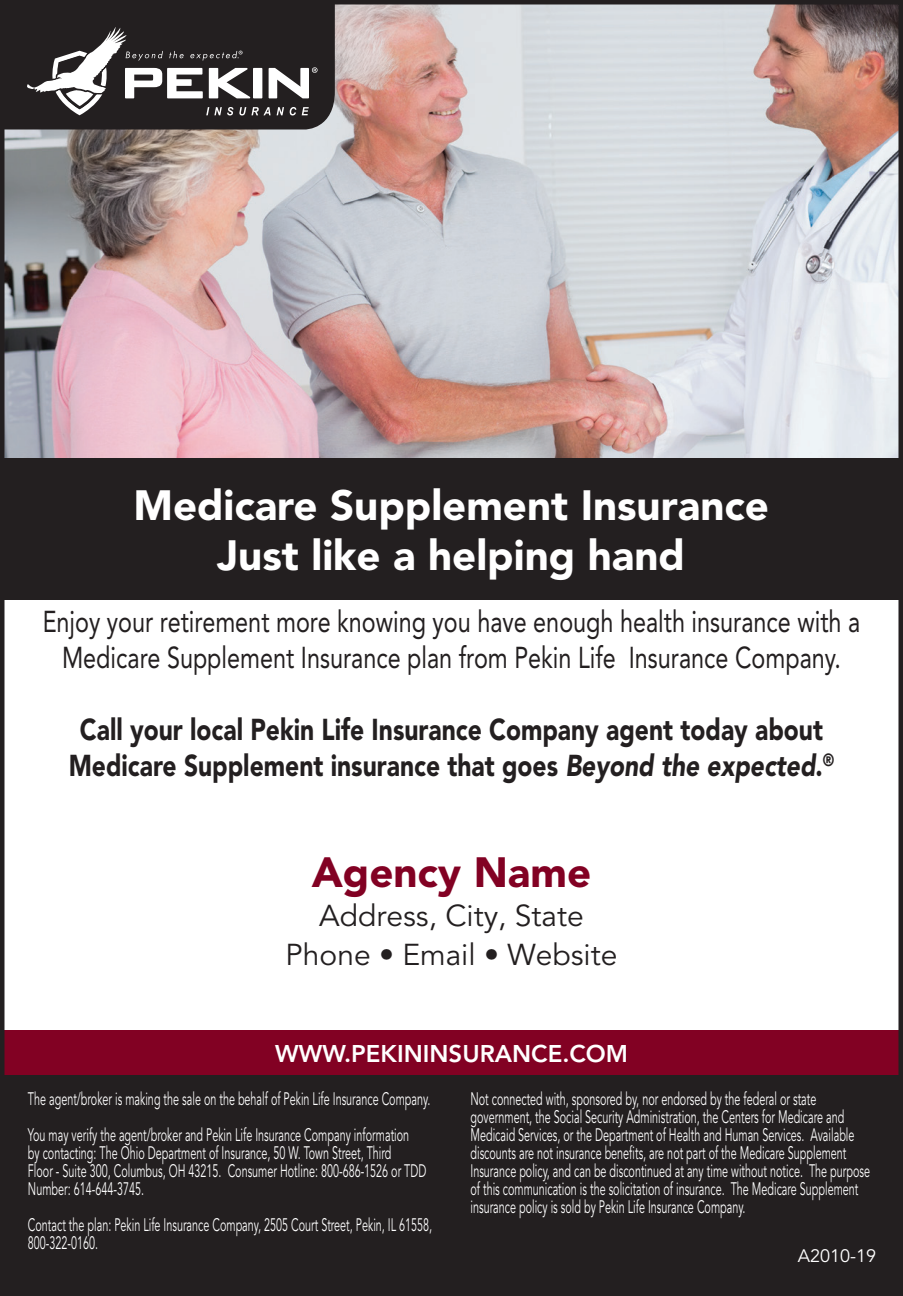
<style>
.page{position:relative;width:903px;height:1296px;background:#fff}
.page>*{position:absolute;margin:0;border:0;box-sizing:border-box;transform-origin:0 0}
.t1{font:900 42px/50.4px "Avenir LT Std";color:#fff;text-align:center}
.t2{font:900 42px "Avenir LT Std";color:#820123}
.t3{font:30px/36px "Avenir LT Std";color:#231f20;text-align:center;scale:.78 1}
.t4{font:900 30px/36px "Avenir LT Std";color:#231f20;text-align:center;scale:.82 1}
.t5{font:30px/39px "Avenir LT Std";color:#231f20;text-align:center}
.t6{font:800 24px "Avenir LT Std";color:#fff}
.t7{font:18px/18px "Avenir LT Std";color:#fff;scale:.6 1}
.t8{font:18px "Avenir LT Std";color:#fff}
.s1{font-style:italic}
</style>
<div class="page">
<img style="left:7px;top:7px;width:889px;height:452px">
<svg style="left:7px;top:7px;width:328px;height:123px;background:#464243"></svg>
<div style="left:2px;top:459px;width:901px;height:141px;background:#231f20"></div>
<div style="left:2px;top:1030px;width:901px;height:46px;background:#820123"></div>
<div style="left:2px;top:1076px;width:901px;height:219px;background:#231f20"></div>
<div style="left:0;top:0;width:903px;height:1296px;border:6px solid #231f20"></div>
<h1 class="t1" style="left:133px;top:480px;width:637px">Medicare Supplement Insurance<br>Just like a helping hand</h1>
<h2 class="t3" style="left:43px;top:604px;width:1049px">Enjoy your retirement more knowing you have enough health insurance with a<br>Medicare Supplement Insurance plan from Pekin Life Insurance Company.</h2>
<h2 class="t4" style="left:69px;top:711px;width:935px">Call your local Pekin Life Insurance Company agent today about<br>Medicare Supplement insurance that goes <span class="s1">Beyond the expected</span>.<sup>®</sup></h2>
<h1 class="t2" style="left:312px;top:847px;width:281px">Agency Name</h1>
<h2 class="t5" style="left:286px;top:897px;width:333px">Address, City, State<br>Phone • Email • Website</h2>
<h3 class="t6" style="left:275px;top:1039px;width:354px">WWW.PEKININSURANCE.COM</h3>
<p class="t7" style="left:28px;top:1081px;width:672px;line-height:36px">The agent/broker is making the sale on the behalf of Pekin Life Insurance Company.<br>You may verify the agent/broker and Pekin Life Insurance Company information</p>
<p class="t7" style="left:28px;top:1144px;width:666px">by contacting: The Ohio Department of Insurance, 50 W. Town Street, Third<br>Floor - Suite 300, Columbus, OH 43215. Consumer Hotline: 800-686-1526 or TDD<br>Number: 614-644-3745.</p>
<p class="t7" style="left:28px;top:1216px;width:675px">Contact the plan: Pekin Life Insurance Company, 2505 Court Street, Pekin, IL 61558,<br>800-322-0160.</p>
<p class="t7" style="left:470px;top:1090px;width:667px">Not connected with, sponsored by, nor endorsed by the federal or state government, the Social Security Administration, the Centers for Medicare and Medicaid Services, or the Department of Health and Human Services. Available discounts are not insurance benefits, are not part of the Medicare Supplement Insurance policy, and can be discontinued at any time without notice. The purpose of this communication is the solicitation of insurance. The Medicare Supplement insurance policy is sold by Pekin Life Insurance Company.</p>
<p class="t8" style="left:798px;top:1246px;width:80px">A2010-19</p>
</div>
